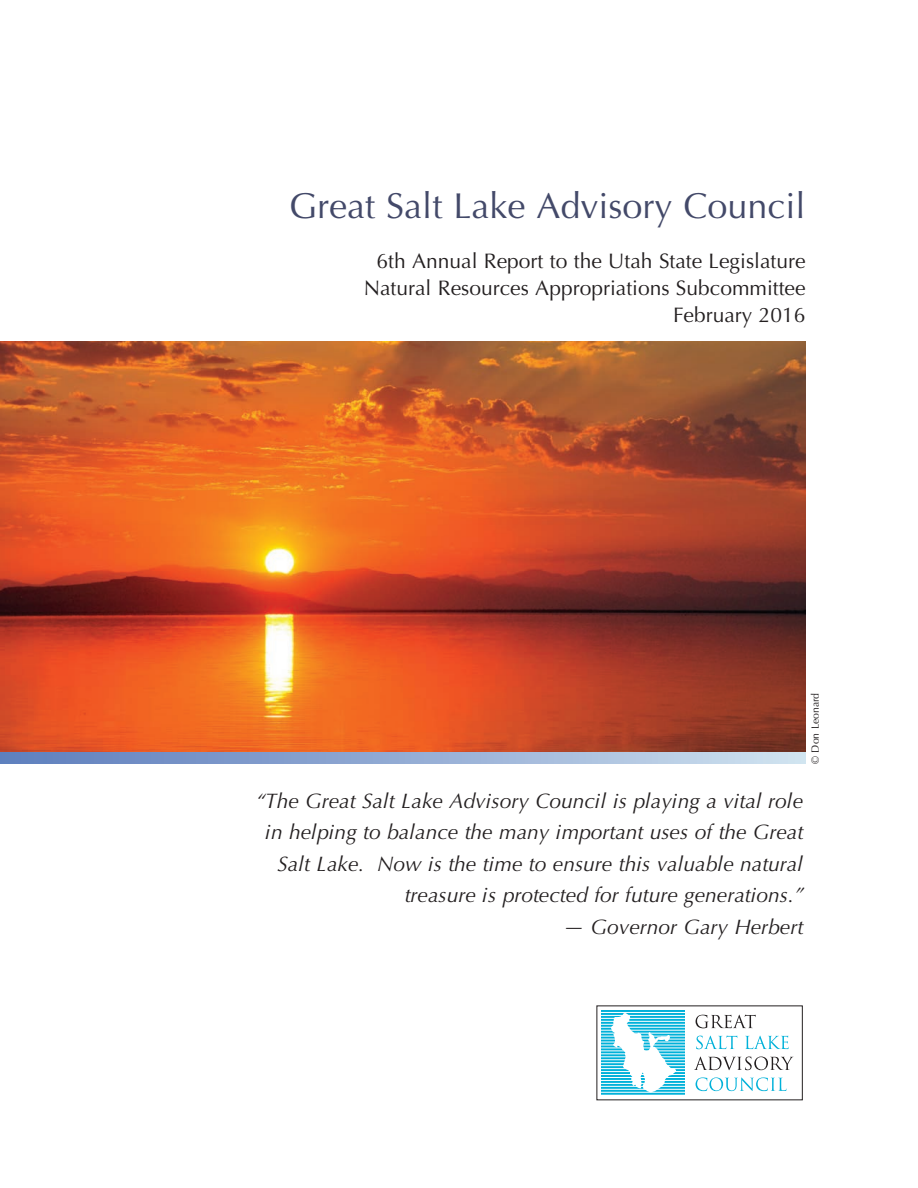
<style>
.page{position:relative;width:918px;height:1188px;background:#fff}
.page>*{position:absolute;margin:0;border:0;box-sizing:border-box;transform-origin:0 0}
.t1{font:36px "Optima";color:#434969}
.t2{font:italic 21px/31.5px "Optima";color:#231f20;text-align:right}
.t3{font:21px/27px "Optima";color:#231f20;text-align:right}
.t4{font:10.5px "Optima";color:#231f20}
</style>
<div class="page">
<svg style="left:0;top:752px;width:806px;height:11px;background:#94add5"></svg>
<img style="left:0;top:341px;width:806px;height:411px">
<svg style="left:601px;top:1011px;width:84px;height:84px"></svg>
<svg style="left:696px;top:1015px;width:60px;height:13px"></svg>
<svg style="left:696px;top:1036px;width:41px;height:13px"></svg>
<svg style="left:745px;top:1036px;width:44px;height:13px"></svg>
<svg style="left:694px;top:1057px;width:99px;height:13px"></svg>
<svg style="left:696px;top:1077px;width:91px;height:14px"></svg>
<hr style="left:592px;top:1012px;width:98px;height:1px;background:#fff">
<hr style="left:592px;top:1015px;width:98px;height:1px;background:#fff">
<hr style="left:592px;top:1018px;width:98px;height:1px;background:#fff">
<hr style="left:592px;top:1021px;width:98px;height:1px;background:#fff">
<hr style="left:592px;top:1024px;width:98px;height:1px;background:#fff">
<hr style="left:592px;top:1027px;width:98px;height:1px;background:#fff">
<hr style="left:592px;top:1030px;width:98px;height:1px;background:#fff">
<hr style="left:592px;top:1033px;width:98px;height:1px;background:#fff">
<hr style="left:592px;top:1036px;width:98px;height:1px;background:#fff">
<hr style="left:592px;top:1039px;width:98px;height:1px;background:#fff">
<hr style="left:592px;top:1042px;width:98px;height:1px;background:#fff">
<hr style="left:592px;top:1045px;width:98px;height:1px;background:#fff">
<hr style="left:592px;top:1048px;width:98px;height:1px;background:#fff">
<hr style="left:592px;top:1051px;width:98px;height:1px;background:#fff">
<hr style="left:592px;top:1054px;width:98px;height:1px;background:#fff">
<hr style="left:592px;top:1057px;width:98px;height:1px;background:#fff">
<hr style="left:592px;top:1060px;width:98px;height:1px;background:#fff">
<hr style="left:592px;top:1062px;width:98px;height:1px;background:#fff">
<hr style="left:592px;top:1065px;width:98px;height:1px;background:#fff">
<hr style="left:592px;top:1068px;width:98px;height:1px;background:#fff">
<hr style="left:592px;top:1071px;width:98px;height:1px;background:#fff">
<hr style="left:592px;top:1074px;width:98px;height:1px;background:#fff">
<hr style="left:592px;top:1077px;width:98px;height:1px;background:#fff">
<hr style="left:592px;top:1080px;width:98px;height:1px;background:#fff">
<hr style="left:592px;top:1083px;width:98px;height:1px;background:#fff">
<hr style="left:592px;top:1086px;width:98px;height:1px;background:#fff">
<hr style="left:592px;top:1089px;width:98px;height:1px;background:#fff">
<hr style="left:592px;top:1092px;width:98px;height:1px;background:#fff">
<svg style="left:610px;top:1013px;width:66px;height:80px"></svg>
<h1 class="t1" style="left:289px;top:185px;width:518px">Great Salt Lake Advisory Council</h1>
<p class="t3" style="left:364px;top:248px;width:443px">6th Annual Report to the Utah State Legislature<br>Natural Resources Appropriations Subcommittee<br>February 2016</p>
<p class="t4" style="left:809px;top:764px;width:72px;rotate:-90deg">© Don Leonard</p>
<p class="t2" style="left:256px;top:785px;width:550px">“The Great Salt Lake Advisory Council is playing a vital role in helping to balance the many important uses of the Great Salt Lake. Now is the time to ensure this valuable natural treasure is protected for future generations.”</p>
<p class="t2" style="left:563px;top:911px;width:242px">— Governor Gary Herbert</p>
</div>
